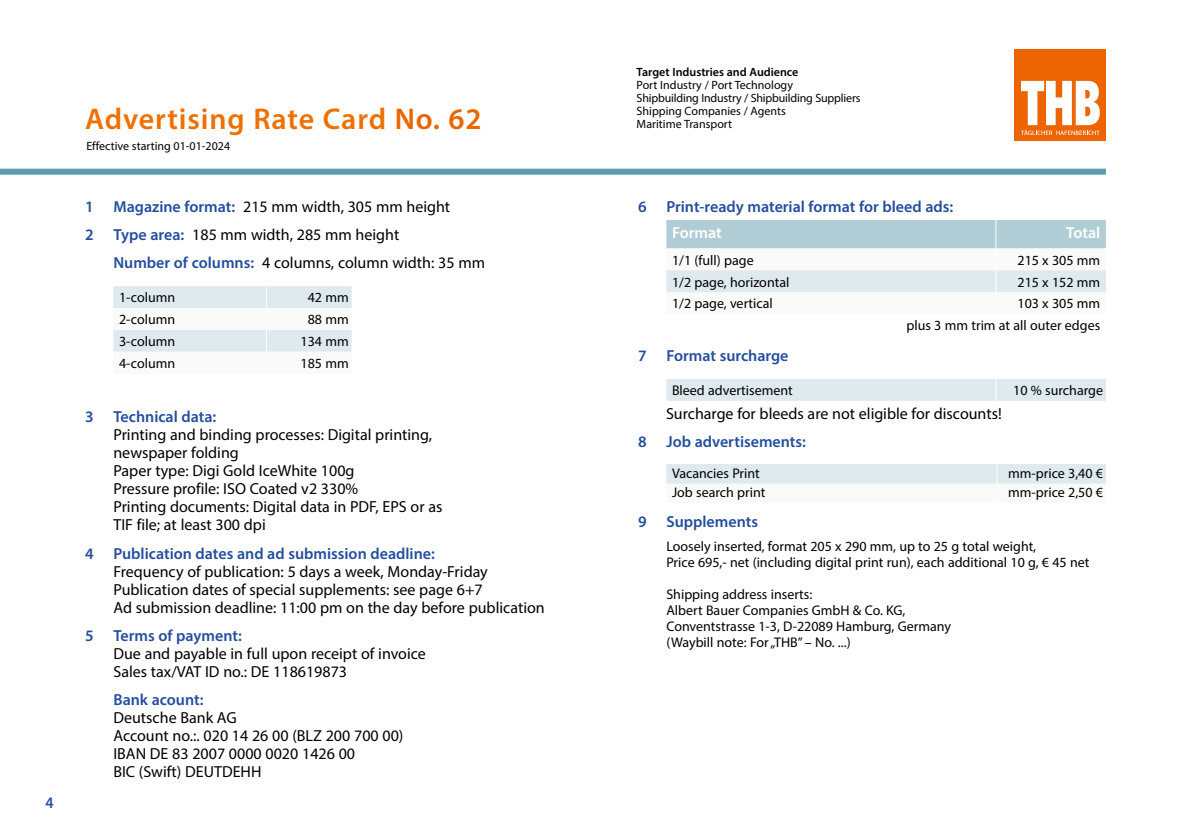
<style>
.page{position:relative;width:1191px;height:840px;background:#fff}
.page>*{position:absolute;margin:0;border:0;box-sizing:border-box;transform-origin:0 0}
.t1{font:600 30px "Myriad Pro";letter-spacing:.03em;color:#ee7100}
.t2{font:16px/18px "Myriad Pro";color:#000}
.t3{font:600 16px "Myriad Pro";color:#234e9e}
.t4{font:600 16px "Myriad Pro";color:#fff}
.t5{font:600 16px "Myriad Pro";color:#234e9e;scale:.95 1}
.t6{font:14px/16px "Myriad Pro";color:#000}
.t7{font:12px/13px "Myriad Pro";color:#000}
.t8{font:600 12px "Myriad Pro";color:#000}
.s1{color:#ec6502}
.s2{font-weight:600;color:#234e9e}
</style>
<div class="page">
<div style="left:0;top:168px;width:1106px;height:6px;background:#599dac"></div>
<div style="left:1015px;top:50px;width:91px;height:91px;background:#ec6502"></div>
<svg style="left:1021px;top:81px;width:78px;height:54px"></svg>
<svg style="left:113px;top:286px;width:238px;height:66px"></svg>
<svg style="left:666px;top:220px;width:440px;height:73px"></svg>
<div style="left:666px;top:379px;width:440px;height:21px;background:#dfeaee"></div>
<div style="left:666px;top:464px;width:440px;height:20px;background:#dfeaee"></div>
<p class="t5" style="left:45px;top:792px;width:10px">4</p>
<h1 class="t1" style="left:85px;top:100px;width:398px">Advertising Rate Card <span class="s1">No. 62</span></h1>
<p class="t7" style="left:86px;top:139px;width:145px">Effective starting 01-01-2024</p>
<p class="t2" style="left:85px;top:192px;width:367px;line-height:28px"><span class="s2">1 Magazine format:</span> 215 mm width, 305 mm height<br><span class="s2">2 Type area:</span> 185 mm width, 285 mm height</p>
<p class="t2" style="left:113px;top:253px;width:373px"><span class="s2">Number of columns:</span> 4 columns, column width: 35 mm</p>
<p class="t6" style="left:119px;top:289px;width:58px">1-column</p>
<p class="t6" style="left:308px;top:289px;width:42px">42 mm</p>
<p class="t6" style="left:119px;top:311px;width:58px">2-column</p>
<p class="t6" style="left:308px;top:311px;width:42px">88 mm</p>
<p class="t6" style="left:119px;top:333px;width:58px">3-column</p>
<p class="t6" style="left:300px;top:333px;width:50px">134 mm</p>
<p class="t6" style="left:119px;top:355px;width:58px">4-column</p>
<p class="t6" style="left:300px;top:355px;width:50px">185 mm</p>
<p class="t3" style="left:85px;top:406px;width:133px">3 Technical data:</p>
<p class="t2" style="left:113px;top:425px;width:330px">Printing and binding processes: Digital printing, newspaper folding<br>Paper type: Digi Gold IceWhite 100g<br>Pressure profile: ISO Coated v2 330%<br>Printing documents: Digital data in PDF, EPS or as TIF file; at least 300 dpi</p>
<p class="t3" style="left:85px;top:543px;width:351px">4 Publication dates and ad submission deadline:</p>
<p class="t2" style="left:113px;top:562px;width:433px">Frequency of publication: 5 days a week, Monday-Friday<br>Publication dates of special supplements: see page 6+7<br>Ad submission deadline: 11:00 pm on the day before publication</p>
<p class="t3" style="left:85px;top:625px;width:158px">5 Terms of payment:</p>
<p class="t2" style="left:113px;top:644px;width:314px">Due and payable in full upon receipt of invoice<br>Sales tax/VAT ID no.: DE 118619873</p>
<p class="t3" style="left:113px;top:689px;width:92px">Bank acount:</p>
<p class="t2" style="left:113px;top:708px;width:291px">Deutsche Bank AG<br>Account no.:. 020 14 26 00 (BLZ 200 700 00)<br>IBAN DE 83 2007 0000 0020 1426 00<br>BIC (Swift) DEUTDEHH</p>
<p class="t8" style="left:636px;top:64px;width:163px">Target Industries and Audience</p>
<p class="t7" style="left:636px;top:78px;width:225px">Port Industry / Port Technology<br>Shipbuilding Industry / Shipbuilding Suppliers<br>Shipping Companies / Agents<br>Maritime Transport</p>
<p class="t3" style="left:638px;top:196px;width:317px">6 Print-ready material format for bleed ads:</p>
<p class="t4" style="left:672px;top:222px;width:51px">Format</p>
<p class="t4" style="left:1066px;top:222px;width:36px">Total</p>
<p class="t6" style="left:672px;top:251px;width:83px">1/1 (full) page</p>
<p class="t6" style="left:1017px;top:251px;width:84px">215 x 305 mm</p>
<p class="t6" style="left:672px;top:273px;width:119px">1/2 page, horizontal</p>
<p class="t6" style="left:1017px;top:273px;width:84px">215 x 152 mm</p>
<p class="t6" style="left:672px;top:295px;width:102px">1/2 page, vertical</p>
<p class="t6" style="left:906px;top:292px;width:195px;line-height:21.8px;text-align:right">103 x 305 mm<br>plus 3 mm trim at all outer edges</p>
<p class="t3" style="left:638px;top:345px;width:152px">7 Format surcharge</p>
<p class="t6" style="left:672px;top:382px;width:122px">Bleed advertisement</p>
<p class="t6" style="left:1013px;top:382px;width:91px">10 % surcharge</p>
<p class="t2" style="left:666px;top:404px;width:337px">Surcharge for bleeds are not eligible for discounts!</p>
<p class="t3" style="left:638px;top:431px;width:169px">8 Job advertisements:</p>
<p class="t6" style="left:672px;top:464px;width:89px">Vacancies Print</p>
<p class="t6" style="left:1008px;top:464px;width:96px">mm-price 3,40 €</p>
<p class="t6" style="left:672px;top:484px;width:95px">Job search print</p>
<p class="t6" style="left:1008px;top:484px;width:96px">mm-price 2,50 €</p>
<p class="t3" style="left:638px;top:511px;width:122px">9 Supplements</p>
<p class="t6" style="left:666px;top:538px;width:424px">Loosely inserted, format 205 x 290 mm, up to 25 g total weight,<br>Price 695,- net (including digital print run), each additional 10 g, € 45 net</p>
<p class="t6" style="left:666px;top:586px;width:286px">Shipping address inserts:<br>Albert Bauer Companies GmbH &amp; Co. KG, Conventstrasse 1-3, D-22089 Hamburg, Germany (Waybill note: For „THB” – No. ...)</p>
</div>
